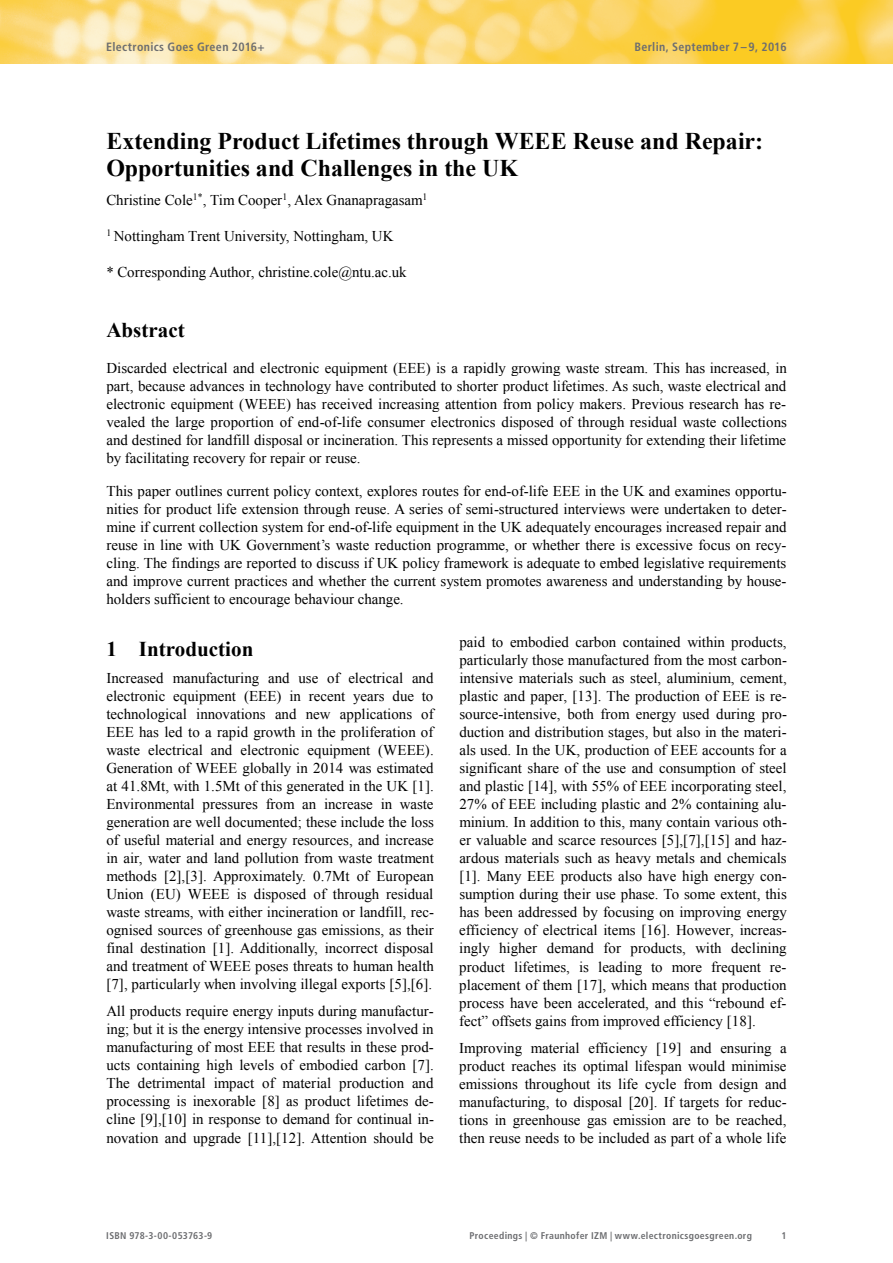
<style>
.page{position:relative;width:893px;height:1263px;background:#fff}
.page>*{position:absolute;margin:0;border:0;box-sizing:border-box;transform-origin:0 0}
.t1{font:700 24px/27px "Times New Roman";color:#000}
.t2{font:700 21px "Times New Roman";color:#000}
.t3{font:15px/18px "Times New Roman";color:#000;text-align:justify}
.t4{font:700 condensed 12px "Frutiger LT Std";letter-spacing:.025em;color:#6c6d70}
.t5{font:700 condensed 9.75px "Frutiger LT Std";letter-spacing:.035em;color:#6c6d70}
</style>
<div class="page">
<img style="left:0;top:0;width:893px;height:63px">
<p class="t4" style="left:106px;top:40px;width:160px">Electronics Goes Green 2016+</p>
<p class="t4" style="left:634px;top:40px;width:154px">Berlin, September 7 – 9, 2016</p>
<h1 class="t1" style="left:106px;top:127px;width:658px">Extending Product Lifetimes through WEEE Reuse and Repair:<br>Opportunities and Challenges in the UK</h1>
<p class="t3" style="left:106px;top:191px;width:323px">Christine Cole<sup>1*</sup>, Tim Cooper<sup>1</sup>, Alex Gnanapragasam<sup>1</sup></p>
<p class="t3" style="left:106px;top:227px;width:289px"><sup>1</sup> Nottingham Trent University, Nottingham, UK</p>
<p class="t3" style="left:106px;top:263px;width:302px">* Corresponding Author, christine.cole@ntu.ac.uk</p>
<h2 class="t2" style="left:106px;top:315px;width:80px">Abstract</h2>
<p class="t3" style="left:106px;top:358px;width:682px">Discarded electrical and electronic equipment (EEE) is a rapidly growing waste stream. This has increased, in part, because advances in technology have contributed to shorter product lifetimes. As such, waste electrical and electronic equipment (WEEE) has received increasing attention from policy makers. Previous research has re&shy;vealed the large proportion of end-of-life consumer electronics disposed of through residual waste collections and destined for landfill disposal or incineration. This represents a missed opportunity for extending their lifetime by facilitating recovery for repair or reuse.</p>
<p class="t3" style="left:106px;top:481px;width:682px">This paper outlines current policy context, explores routes for end-of-life EEE in the UK and examines opportu&shy;nities for product life extension through reuse. A series of semi-structured interviews were undertaken to deter&shy;mine if current collection system for end-of-life equipment in the UK adequately encourages increased repair and reuse in line with UK Government’s waste reduction programme, or whether there is excessive focus on recy&shy;cling. The findings are reported to discuss if UK policy framework is adequate to embed legislative requirements and improve current practices and whether the current system promotes awareness and understanding by house&shy;holders sufficient to encourage behaviour change.</p>
<h2 class="t2" style="left:106px;top:635px;width:148px">1 Introduction</h2>
<p class="t3" style="left:106px;top:669px;width:329px">Increased manufacturing and use of electrical and electronic equipment (EEE) in recent years due to technological innovations and new applications of EEE has led to a rapid growth in the proliferation of waste electrical and electronic equipment (WEEE).<br>Generation of WEEE globally in 2014 was estimated at 41.8Mt, with 1.5Mt of this generated in the UK [1].<br>Environmental pressures from an increase in waste generation are well documented; these include the loss of useful material and energy resources, and increase in air, water and land pollution from waste treatment methods [2],[3]. Approximately. 0.7Mt of European Union (EU) WEEE is disposed of through residual waste streams, with either incineration or landfill, rec&shy;ognised sources of greenhouse gas emissions, as their final destination [1]. Additionally, incorrect disposal and treatment of WEEE poses threats to human health [7], particularly when involving illegal exports [5],[6].</p>
<p class="t3" style="left:106px;top:1002px;width:329px">All products require energy inputs during manufactur&shy;ing; but it is the energy intensive processes involved in manufacturing of most EEE that results in these prod&shy;ucts containing high levels of embodied carbon [7].<br>The detrimental impact of material production and processing is inexorable [8] as product lifetimes de&shy;cline [9],[10] in response to demand for continual in&shy;novation and upgrade [11],[12]. Attention should be</p>
<p class="t3" style="left:459px;top:633px;width:329px">paid to embodied carbon contained within products, particularly those manufactured from the most carbon&shy;intensive materials such as steel, aluminium, cement, plastic and paper, [13]. The production of EEE is re&shy;source-intensive, both from energy used during pro&shy;duction and distribution stages, but also in the materi&shy;als used. In the UK, production of EEE accounts for a significant share of the use and consumption of steel and plastic [14], with 55% of EEE incorporating steel, 27% of EEE including plastic and 2% containing alu&shy;minium. In addition to this, many contain various oth&shy;er valuable and scarce resources [5],[7],[15] and haz&shy;ardous materials such as heavy metals and chemicals [1]. Many EEE products also have high energy con&shy;sumption during their use phase. To some extent, this has been addressed by focusing on improving energy efficiency of electrical items [16]. However, increas&shy;ingly higher demand for products, with declining product lifetimes, is leading to more frequent re&shy;placement of them [17], which means that production process have been accelerated, and this “rebound ef&shy;fect” offsets gains from improved efficiency [18].</p>
<p class="t3" style="left:459px;top:1038px;width:329px">Improving material efficiency [19] and ensuring a product reaches its optimal lifespan would minimise emissions throughout its life cycle from design and manufacturing, to disposal [20]. If targets for reduc&shy;tions in greenhouse gas emission are to be reached, then reuse needs to be included as part of a whole life</p>
<p class="t5" style="left:106px;top:1230px;width:108px">ISBN 978-3-00-053763-9</p>
<p class="t5" style="left:469px;top:1230px;width:284px">Proceedings | © Fraunhofer IZM | www.electronicsgoesgreen.org</p>
<p class="t5" style="left:782px;top:1230px;width:7px">1</p>
</div>
